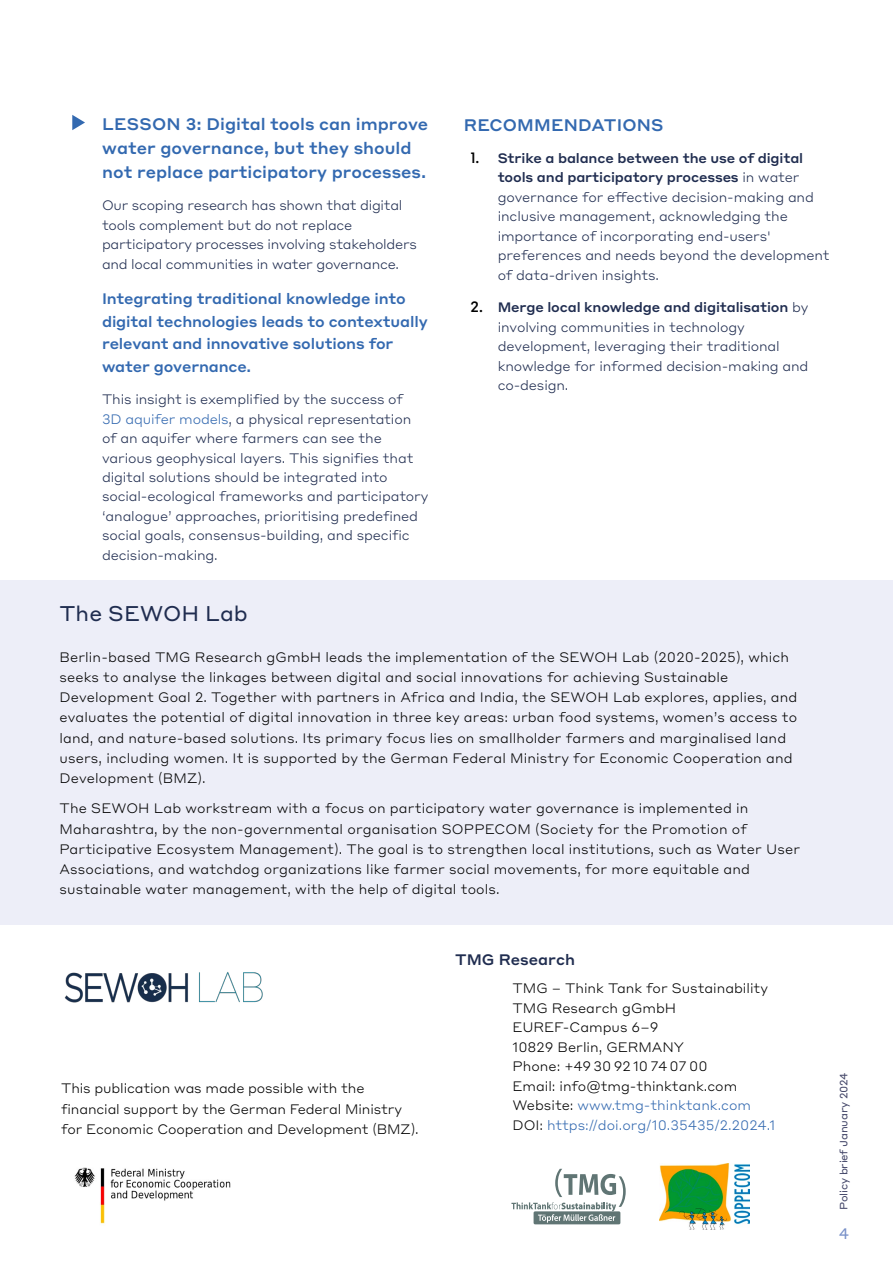
<style>
.page{position:relative;width:893px;height:1263px;background:#fff}
.page>*{position:absolute;margin:0;border:0;box-sizing:border-box;transform-origin:0 0}
.t1{font:21px "Styrene A";color:#202d50}
.t2{font:500 16.5px/24px "Styrene A";color:#3369b0}
.t3{font:500 15px/22.5px "Styrene A";letter-spacing:-.01em;color:#3369b0}
.t4{font:500 15px "Styrene A";color:#202d50}
.t5{font:15px "Styrene A";color:#7991c9}
.t6{font:300 13.5px/20.2px "Styrene A";letter-spacing:.01em;color:#000}
.t7{font:300 13.5px/19.5px "Styrene A";letter-spacing:-.01em;color:#202d50}
.t8{font:300 13.5px/20.2px "Styrene A";letter-spacing:-.01em;color:#000}
.t9{font:10.5px "Styrene A";letter-spacing:-.02em;color:#444769}
.s1{color:#3369b0}
.s2{font-family:"Pangea";font-weight:500;font-size:15px;color:#000}
.s3{font-weight:500}
</style>
<div class="page">
<svg style="left:72px;top:115px;width:13px;height:15px"></svg>
<div style="left:0;top:580px;width:893px;height:345px;background:#edeef8"></div>
<img style="left:74px;top:1167px;width:157px;height:57px">
<svg style="left:511px;top:1169px;width:115px;height:55px"></svg>
<img style="left:659px;top:1164px;width:90px;height:65px">
<img style="left:64px;top:972px;width:199px;height:31px">
<p class="t2" style="left:102px;top:111px;width:327px">LESSON 3: Digital tools can improve water governance, but they should not replace participatory processes.</p>
<p class="t7" style="left:102px;top:195px;width:316px">Our scoping research has shown that digital tools complement but do not replace participatory processes involving stakeholders and local communities in water governance.</p>
<p class="t3" style="left:102px;top:286px;width:327px">Integrating traditional knowledge into digital technologies leads to contextually relevant and innovative solutions for water governance.</p>
<p class="t7" style="left:102px;top:388px;width:328px">This insight is exemplified by the success of<br><span class="s1">3D aquifer models</span>, a physical representation of an aquifer where farmers can see the various geophysical layers. This signifies that digital solutions should be integrated into social-ecological frameworks and participatory ‘analogue’ approaches, prioritising predefined social goals, consensus-building, and specific decision-making.</p>
<p class="t2" style="left:464px;top:111px;width:201px">RECOMMENDATIONS</p>
<p class="t7" style="left:498px;top:147px;width:333px;text-indent:-27px"><span class="s2">1.</span> <span class="s3">Strike a balance between the use of digital tools and participatory processes</span> in water governance for effective decision-making and inclusive management, acknowledging the importance of incorporating end-users' preferences and needs beyond the development of data-driven insights.</p>
<p class="t7" style="left:498px;top:296px;width:312px;text-indent:-27px"><span class="s2">2.</span> <span class="s3">Merge local knowledge and digitalisation</span> by involving communities in technology development, leveraging their traditional knowledge for informed decision-making and co-design.</p>
<h1 class="t1" style="left:60px;top:596px;width:190px">The SEWOH Lab</h1>
<p class="t6" style="left:60px;top:645px;width:739px">Berlin-based TMG Research gGmbH leads the implementation of the SEWOH Lab (2020-2025), which seeks to analyse the linkages between digital and social innovations for achieving Sustainable Development Goal 2. Together with partners in Africa and India, the SEWOH Lab explores, applies, and evaluates the potential of digital innovation in three key areas: urban food systems, women’s access to land, and nature-based solutions. Its primary focus lies on smallholder farmers and marginalised land users, including women. It is supported by the German Federal Ministry for Economic Cooperation and Development (BMZ).</p>
<p class="t6" style="left:60px;top:797px;width:742px">The SEWOH Lab workstream with a focus on participatory water governance is implemented in Maharashtra, by the non-governmental organisation SOPPECOM (Society for the Promotion of Participative Ecosystem Management). The goal is to strengthen local institutions, such as Water User Associations, and watchdog organizations like farmer social movements, for more equitable and sustainable water management, with the help of digital tools.</p>
<p class="t8" style="left:61px;top:1077px;width:359px">This publication was made possible with the financial support by the German Federal Ministry for Economic Cooperation and Development (BMZ).</p>
<p class="t4" style="left:455px;top:947px;width:121px">TMG Research</p>
<p class="t6" style="left:512px;top:978px;width:264px;line-height:19.5px">TMG – Think Tank for Sustainability<br>TMG Research gGmbH<br>EUREF-Campus 6–9<br>10829 Berlin, GERMANY<br>Phone: +49 30 92 10 74 07 00<br>Email: info@tmg-thinktank.com<br>Website: <span class="s1">www.tmg-thinktank.com<br></span>DOI: <span class="s1">https://doi.org/10.35435/2.2024.1</span></p>
<p class="t9" style="left:835px;top:1210px;width:138px;rotate:-90deg">Policy brief January 2024</p>
<p class="t5" style="left:839px;top:1221px;width:12px">4</p>
</div>
